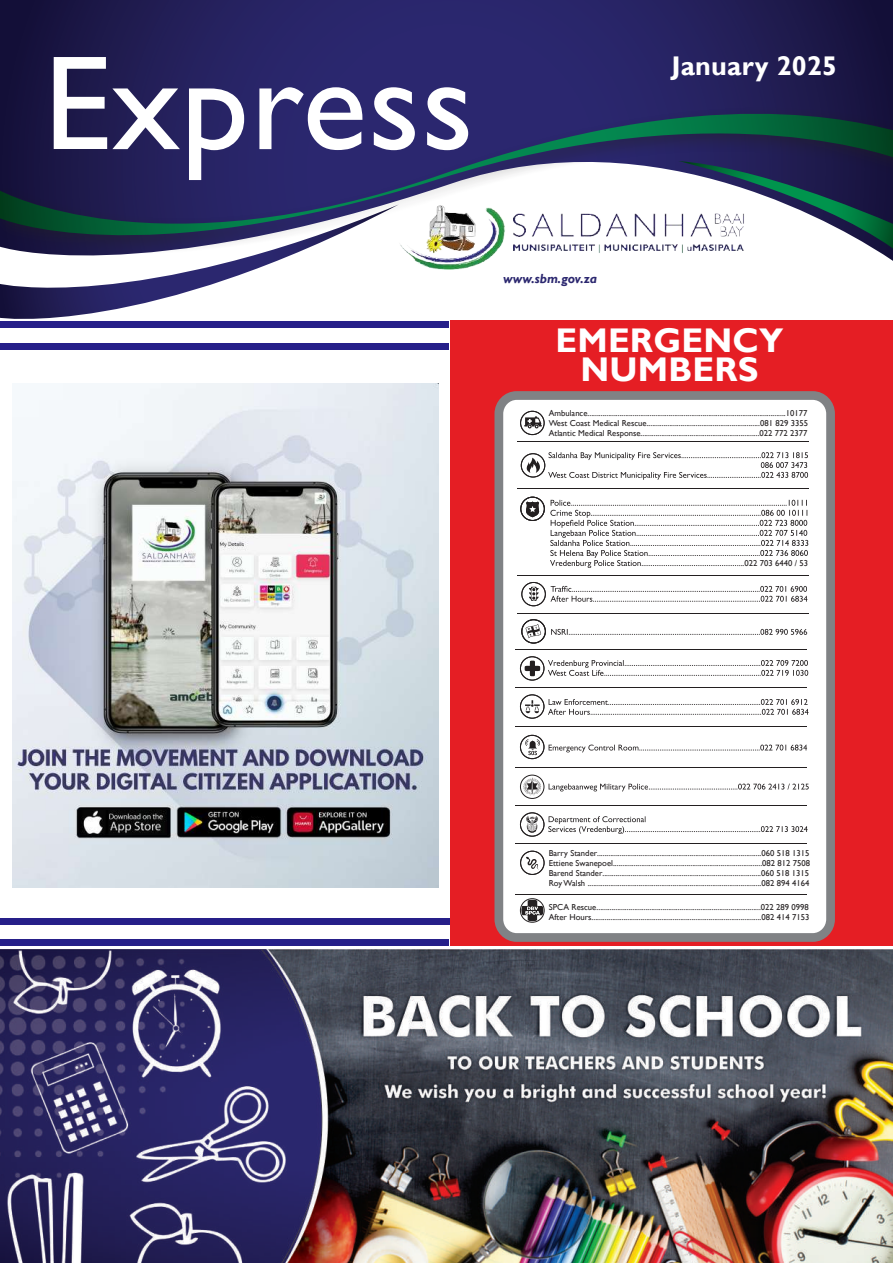
<style>
.page{position:relative;width:893px;height:1263px;background:#fff}
.page>*{position:absolute;margin:0;border:0;box-sizing:border-box;transform-origin:0 0}
.t1{font:135px "Gill Sans";letter-spacing:.01em;color:#fff}
.t2{font:700 34.2px/29px "Gill Sans";letter-spacing:.005em;color:#fff;text-align:center}
.t3{font:700 27px "Gill Sans";letter-spacing:.01em;color:#fff}
.t4{font:italic 700 13.2px "Gill Sans";color:#2b276f}
.t5{font:8.55px/9.9px "Gill Sans";color:#231f20}
</style>
<div class="page">
<svg style="left:0;top:0;width:893px;height:261px;background:#24205d"></svg>
<svg style="left:0;top:259px;width:397px;height:60px"></svg>
<svg style="left:0;top:103px;width:893px;height:156px"></svg>
<svg style="left:678px;top:161px;width:215px;height:87px"></svg>
<img style="left:397px;top:205px;width:348px;height:65px">
<div style="left:450px;top:320px;width:443px;height:626px;background:#e51e24"></div>
<div style="left:499px;top:395px;width:332px;height:542px;background:#fff;border-radius:18px"></div>
<div style="left:494px;top:391px;width:341px;height:551px;border:9px solid #808285;border-radius:18px"></div>
<svg style="left:525px;top:660px;width:15px;height:16px"></svg>
<svg style="left:526px;top:458px;width:14px;height:15px"></svg>
<svg style="left:524px;top:416px;width:18px;height:12px"></svg>
<svg style="left:525px;top:700px;width:15px;height:13px"></svg>
<svg style="left:548px;top:452px;width:260px;height:28px"></svg>
<svg style="left:548px;top:660px;width:260px;height:16px"></svg>
<svg style="left:548px;top:699px;width:261px;height:16px"></svg>
<svg style="left:550px;top:500px;width:258px;height:68px"></svg>
<hr style="left:517px;top:488px;width:291px;height:1px;background:#231f20">
<svg style="left:549px;top:744px;width:258px;height:8px"></svg>
<hr style="left:517px;top:441px;width:291px;height:1px;background:#231f20">
<hr style="left:516px;top:687px;width:291px;height:1px;background:#231f20">
<hr style="left:516px;top:726px;width:291px;height:1px;background:#231f20">
<hr style="left:516px;top:767px;width:291px;height:1px;background:#231f20">
<svg style="left:526px;top:502px;width:15px;height:15px"></svg>
<hr style="left:516px;top:649px;width:291px;height:1px;background:#231f20">
<hr style="left:517px;top:613px;width:291px;height:1px;background:#231f20">
<svg style="left:525px;top:624px;width:16px;height:14px"></svg>
<svg style="left:551px;top:629px;width:256px;height:6px"></svg>
<svg style="left:529px;top:587px;width:10px;height:14px"></svg>
<hr style="left:517px;top:575px;width:291px;height:1px;background:#231f20">
<svg style="left:550px;top:586px;width:257px;height:16px"></svg>
<svg style="left:525px;top:739px;width:15px;height:17px"></svg>
<hr style="left:516px;top:843px;width:291px;height:1px;background:#231f20">
<hr style="left:516px;top:805px;width:291px;height:1px;background:#231f20">
<svg style="left:526px;top:816px;width:12px;height:17px"></svg>
<svg style="left:548px;top:816px;width:260px;height:18px"></svg>
<div style="left:520px;top:775px;width:24px;height:24px;border:1px solid #231f20;border-radius:50%"></div>
<svg style="left:523px;top:778px;width:18px;height:17px"></svg>
<svg style="left:549px;top:784px;width:260px;height:7px"></svg>
<div style="left:520px;top:497px;width:25px;height:24px;border:1px solid #231f20;border-radius:50%"></div>
<div style="left:521px;top:582px;width:25px;height:24px;border:1px solid #231f20;border-radius:50%"></div>
<div style="left:520px;top:656px;width:24px;height:24px;border:1px solid #231f20;border-radius:50%"></div>
<div style="left:520px;top:694px;width:24px;height:24px;border:1px solid #231f20;border-radius:50%"></div>
<div style="left:520px;top:735px;width:24px;height:24px;border:1px solid #231f20;border-radius:50%"></div>
<div style="left:520px;top:812px;width:24px;height:24px;border:1px solid #231f20;border-radius:50%"></div>
<div style="left:520px;top:411px;width:24px;height:24px;border:1px solid #231f20;border-radius:50%"></div>
<div style="left:521px;top:453px;width:24px;height:24px;border:1px solid #231f20;border-radius:50%"></div>
<div style="left:521px;top:619px;width:25px;height:24px;border:1px solid #231f20;border-radius:50%"></div>
<svg style="left:521px;top:899px;width:23px;height:23px"></svg>
<div style="left:520px;top:898px;width:24px;height:24px;border:1px solid #231f20;border-radius:50%"></div>
<hr style="left:516px;top:894px;width:291px;height:1px;background:#231f20">
<svg style="left:526px;top:856px;width:12px;height:13px"></svg>
<div style="left:520px;top:851px;width:24px;height:24px;border:1px solid #231f20;border-radius:50%"></div>
<img style="left:0;top:949px;width:893px;height:314px">
<img style="left:12px;top:383px;width:426px;height:505px">
<div style="left:0;top:321px;width:449px;height:7px;background:#261f89"></div>
<div style="left:0;top:939px;width:449px;height:7px;background:#261f89"></div>
<div style="left:0;top:918px;width:449px;height:7px;background:#261f89"></div>
<div style="left:0;top:343px;width:449px;height:7px;background:#261f89"></div>
<h1 class="t1" style="left:44px;top:25px;width:431px">Express</h1>
<h3 class="t3" style="left:671px;top:49px;width:167px">January 2025</h3>
<h3 class="t4" style="left:503px;top:270px;width:96px">www.sbm.gov.za</h3>
<h2 class="t2" style="left:555px;top:327px;width:229px">EMERGENCY<br>NUMBERS</h2>
<p class="t5" style="left:549px;top:409px;width:261px;text-align:justify">Ambulance.........................................................................................................10177<br>West Coast Medical Rescue............................................................081 829 3355<br>Atlantic Medical Response...............................................................022 772 2377</p>
<p class="t5" style="left:737px;top:558px;width:73px">....022 703 6440 / 53</p>
<p class="t5" style="left:549px;top:848px;width:263px">Barry Stander.......................................................................................060 518 1315<br>Ettiene Swanepoel...............................................................................082 812 7508<br>Barend Stander ....................................................................................060 518 1315<br>Roy Walsh ............................................................................................082 894 4164</p>
<p class="t5" style="left:549px;top:902px;width:262px">SPCA Rescue.......................................................................................022 289 0998<br>After Hours..........................................................................................082 414 7153</p>
</div>
